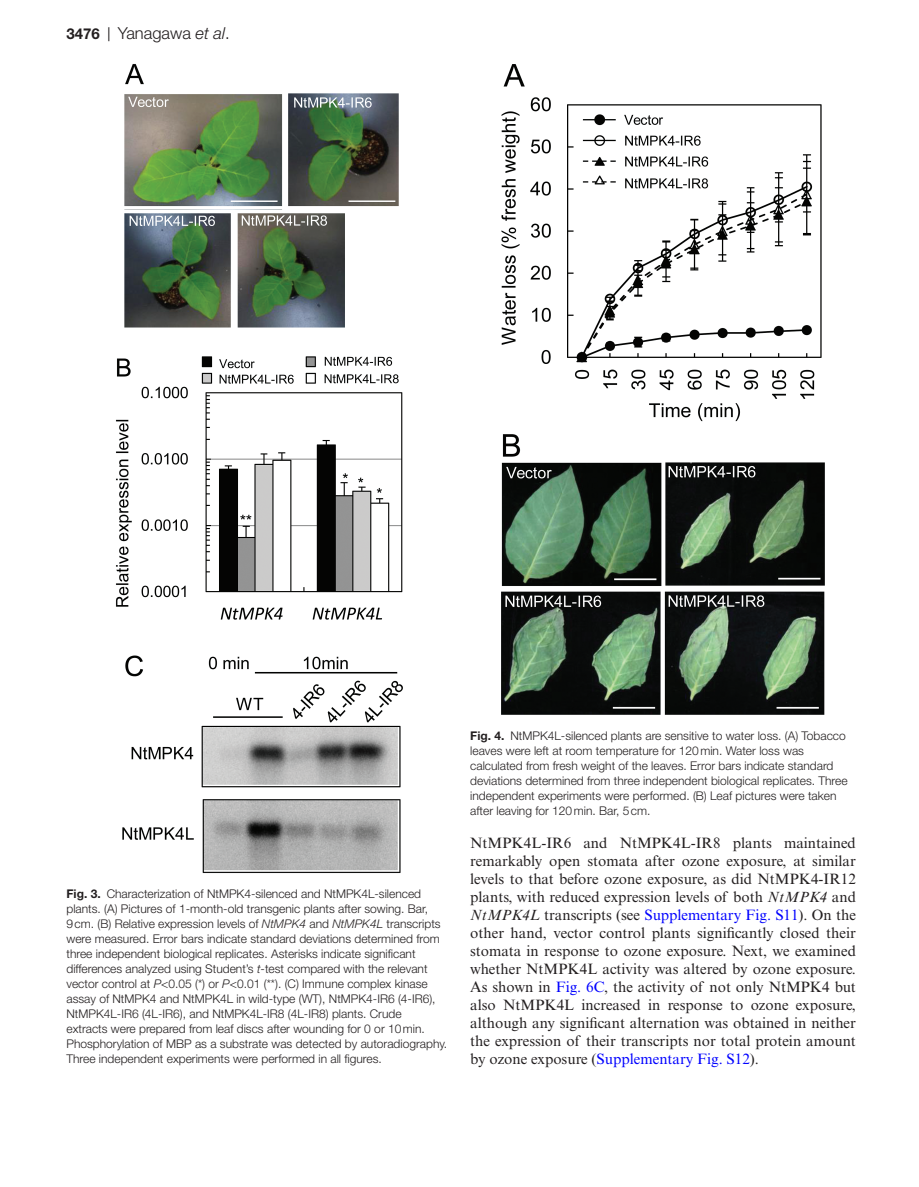
<style>
.page{position:relative;width:919px;height:1187px;background:#fff}
.page>*{position:absolute;margin:0;border:0;box-sizing:border-box;transform-origin:0 0}
.t1{font:300 16.5px "Helvetica Neue LT Std";color:#231f20}
.t2{font:15px/18px "Times New Roman MT Std";color:#231f20;text-align:justify}
.t3{font:300 12px/15px "Helvetica Neue LT Std";color:#231f20}
.s1{font-weight:700;font-size:15px}
.s2{font-family:"Times New Roman MT Std";font-weight:400;font-size:15px}
.s3{font-style:italic}
.s4{font-weight:700}
.s5{color:#00f}
</style>
<div class="page">
<img style="left:501px;top:64px;width:324px;height:651px">
<img style="left:116px;top:64px;width:287px;height:809px">
<h1 class="t1" style="left:66px;top:23px;width:165px"><span class="s1">3476</span> <span class="s2">|</span> Yanagawa <span class="s3">et al</span>.</h1>
<p class="t3" style="left:66px;top:885px;width:382px"><span class="s4">Fig. 3.</span> Characterization of NtMPK4-silenced and NtMPK4L-silenced plants. (A) Pictures of 1-month-old transgenic plants after sowing. Bar, 9cm. (B) Relative expression levels of <span class="s3">NtMPK4</span> and <span class="s3">NtMPK4L</span> transcripts were measured. Error bars indicate standard deviations determined from three independent biological replicates. Asterisks indicate significant differences analyzed using Student’s <span class="s3">t</span>-test compared with the relevant vector control at <span class="s3">P</span>&lt;0.05 (*) or <span class="s3">P</span>&lt;0.01 (**). (C) Immune complex kinase assay of NtMPK4 and NtMPK4L in wild-type (WT), NtMPK4-IR6 (4-IR6), NtMPK4L-IR6 (4L-IR6), and NtMPK4L-IR8 (4L-IR8) plants. Crude<br>extracts were prepared from leaf discs after wounding for 0 or 10min.<br>Phosphorylation of MBP as a substrate was detected by autoradiography.<br>Three independent experiments were performed in all figures.</p>
<p class="t3" style="left:470px;top:727px;width:379px"><span class="s4">Fig. 4.</span> NtMPK4L-silenced plants are sensitive to water loss. (A) Tobacco leaves were left at room temperature for 120min. Water loss was calculated from fresh weight of the leaves. Error bars indicate standard deviations determined from three independent biological replicates. Three independent experiments were performed. (B) Leaf pictures were taken after leaving for 120min. Bar, 5cm.</p>
<p class="t2" style="left:470px;top:834px;width:387px">NtMPK4L-IR6 and NtMPK4L-IR8 plants maintained remarkably open stomata after ozone exposure, at similar levels to that before ozone exposure, as did NtMPK4-IR12 plants, with reduced expression levels of both <span class="s3">NtMPK4</span> and <span class="s3">NtMPK4L</span> transcripts (see <span class="s5">Supplementary Fig. S11</span>). On the other hand, vector control plants significantly closed their stomata in response to ozone exposure. Next, we examined whether NtMPK4L activity was altered by ozone exposure.<br>As shown in <span class="s5">Fig. 6C</span>, the activity of not only NtMPK4 but also NtMPK4L increased in response to ozone exposure, although any significant alternation was obtained in neither the expression of their transcripts nor total protein amount by ozone exposure (<span class="s5">Supplementary Fig. S12</span>).</p>
</div>
